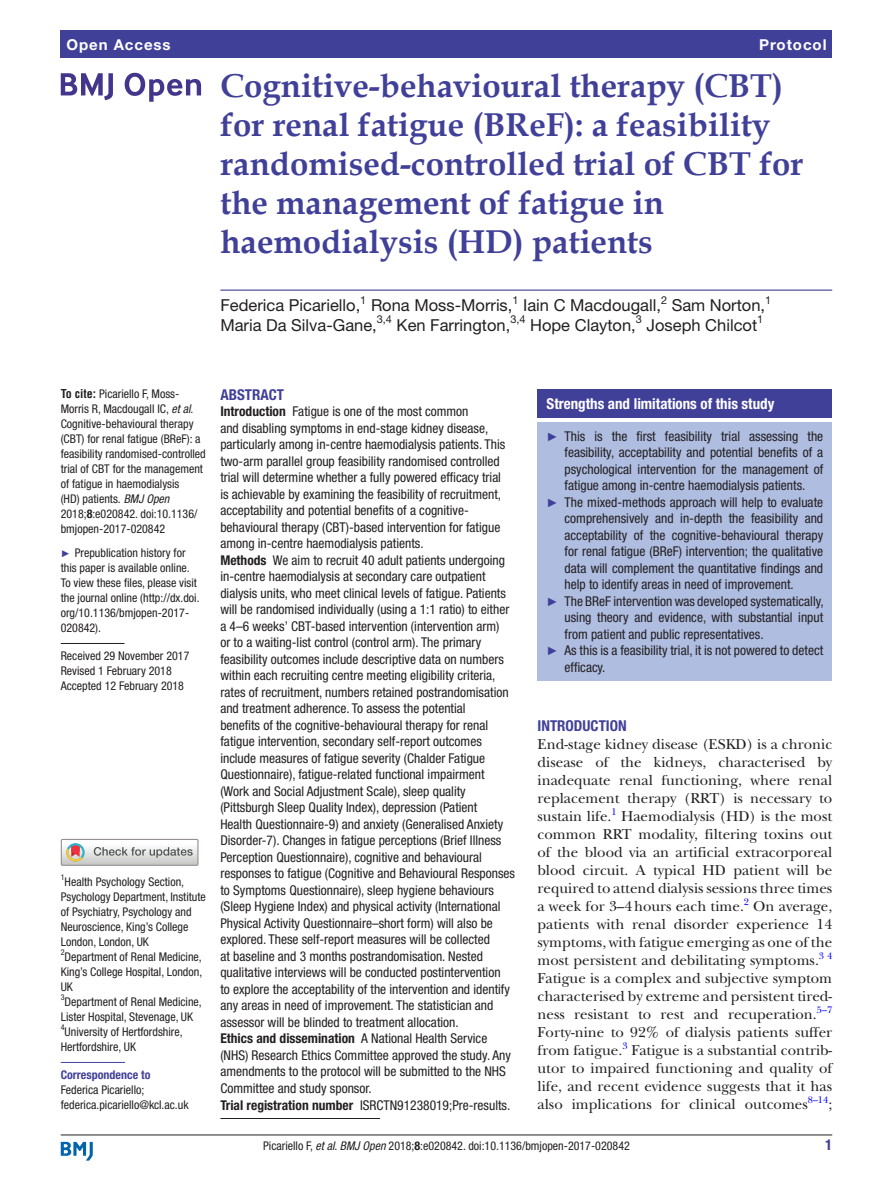
<style>
.page{position:relative;width:893px;height:1191px;background:#fff}
.page>*{position:absolute;margin:0;border:0;box-sizing:border-box;transform-origin:0 0}
.t1{font:700 33px/39px "Book Antiqua";color:#414099}
.t2{font:16.5px "Helvetica Neue LT Std";color:#231f20}
.t3{font:15px/18px "New Baskerville";color:#231f20;text-align:justify}
.t4{font:700 condensed 15px "Helvetica Neue LT Std";color:#fff}
.t5{font:700 condensed 15px "Helvetica Neue LT Std";color:#414099}
.t6{font:700 15px "Helvetica Neue LT Std";letter-spacing:.065em;color:#fff}
.t7{font:condensed 13.5px/16.5px "Helvetica Neue LT Std";color:#231f20}
.t8{font:condensed 12px/15px "Helvetica Neue LT Std";color:#231f20}
.t9{font:700 condensed 12px "Helvetica Neue LT Std";color:#414099}
.t10{font:10.95px "Helvetica Neue LT Std";color:#231f20}
.t11{font:9.9px "New Baskerville";color:#00f}
.t12{font:condensed 7.95px "Helvetica Neue LT Std";color:#231f20}
.s1{font-family:"Helvetica LT Std";font-weight:700}
.s2{font-style:italic}
.s3{font-weight:700}
.s4{font-family:"Arial";font-stretch:normal;font-size:9.75px;color:#414099}
.s5{font-family:"Arial";font-stretch:normal;font-size:12px;color:#414099}
</style>
<div class="page">
<hr style="left:61px;top:1134px;width:771px;height:1px;background:#231f20">
<svg style="left:61px;top:1141px;width:32px;height:19px"></svg>
<div style="left:61px;top:31px;width:771px;height:27px;background:#414099"></div>
<hr style="left:220px;top:289px;width:612px;height:2px;background:#414099">
<hr style="left:61px;top:643px;width:64px;height:1px;background:#231f20">
<hr style="left:61px;top:1062px;width:64px;height:1px;background:#414099">
<svg style="left:61px;top:73px;width:52px;height:27px"></svg>
<svg style="left:125px;top:73px;width:76px;height:29px"></svg>
<div style="left:61px;top:839px;width:138px;height:27px;border:1px solid #969090"></div>
<svg style="left:61px;top:839px;width:137px;height:26px"></svg>
<hr style="left:220px;top:1118px;width:160px;height:1px;background:#231f20">
<div style="left:538px;top:389px;width:294px;height:29px;background:#414099"></div>
<div style="left:538px;top:422px;width:294px;height:258px;background:#afbde1"></div>
<p class="t6" style="left:66px;top:35px;width:106px">Open Access</p>
<p class="t6" style="left:759px;top:35px;width:69px">Protocol</p>
<h1 class="t1" style="left:220px;top:66px;width:584px">Cognitive-behavioural therapy (CBT) for renal fatigue (BReF): a feasibility randomised-controlled trial of CBT for the management of fatigue in haemodialysis (HD) patients</h1>
<p class="t2" style="left:220px;top:296px;width:141px">Federica Picariello,</p>
<p class="t10" style="left:360px;top:293px;width:8px">1</p>
<p class="t2" style="left:371px;top:296px;width:143px">Rona Moss-Morris,</p>
<p class="t10" style="left:512px;top:293px;width:8px">1</p>
<p class="t2" style="left:523px;top:296px;width:139px">Iain C Macdougall,</p>
<p class="t10" style="left:661px;top:293px;width:8px">2</p>
<p class="t2" style="left:672px;top:296px;width:95px">Sam Norton,</p>
<p class="t10" style="left:765px;top:293px;width:8px">1</p>
<p class="t2" style="left:220px;top:315px;width:158px">Maria Da Silva-Gane,</p>
<p class="t10" style="left:377px;top:313px;width:17px">3,4</p>
<p class="t2" style="left:397px;top:315px;width:115px">Ken Farrington,</p>
<p class="t10" style="left:510px;top:313px;width:17px">3,4</p>
<p class="t2" style="left:530px;top:315px;width:107px">Hope Clayton,</p>
<p class="t10" style="left:636px;top:313px;width:8px">3</p>
<p class="t2" style="left:646px;top:315px;width:112px">Joseph Chilcot</p>
<p class="t10" style="left:757px;top:313px;width:8px">1</p>
<p class="t8" style="left:61px;top:386px;width:147px"><span class="s1">To cite:</span> Picariello F, Moss-<br>Morris R, Macdougall IC, <span class="s2">et al</span>.<br>Cognitive-behavioural therapy (CBT) for renal fatigue (BReF): a feasibility randomised-controlled trial of CBT for the management of fatigue in haemodialysis<br>(HD) patients. <span class="s2">BMJ Open<br></span>2018;<span class="s3">8</span>:e020842. doi:10.1136/ bmjopen-2017-020842</p>
<p class="t8" style="left:61px;top:545px;width:140px"><span class="s4">►</span> Prepublication history for this paper is available online.<br>To view these files, please visit the journal online (http://dx.doi. org/10.1136/bmjopen-2017-<br>020842).</p>
<p class="t8" style="left:61px;top:648px;width:130px">Received 29 November 2017<br>Revised 1 February 2018<br>Accepted 12 February 2018</p>
<p class="t12" style="left:61px;top:873px;width:5px">1</p>
<p class="t8" style="left:61px;top:874px;width:147px;text-indent:4px">Health Psychology Section,<br>Psychology Department, Institute of Psychiatry, Psychology and<br>Neuroscience, King’s College<br>London, London, UK</p>
<p class="t12" style="left:61px;top:948px;width:5px">2</p>
<p class="t8" style="left:61px;top:949px;width:143px;text-indent:4px">Department of Renal Medicine,<br>King’s College Hospital, London,<br>UK<br><sup>3</sup>Department of Renal Medicine,<br>Lister Hospital, Stevenage, UK<br><sup>4</sup>University of Hertfordshire,<br>Hertfordshire, UK</p>
<p class="t9" style="left:61px;top:1067px;width:91px">Correspondence to</p>
<p class="t8" style="left:61px;top:1082px;width:129px">Federica Picariello; federica.picariello@kcl.ac.uk</p>
<p class="t5" style="left:220px;top:385px;width:65px">Abstract</p>
<p class="t7" style="left:220px;top:403px;width:296px"><span class="s3">Introduction</span> Fatigue is one of the most common<br>and disabling symptoms in end-stage kidney disease, particularly among in-centre haemodialysis patients. This two-arm parallel group feasibility randomised controlled trial will determine whether a fully powered efficacy trial<br>is achievable by examining the feasibility of recruitment, acceptability and potential benefits of a cognitive&shy;behavioural therapy (CBT)-based intervention for fatigue among in-centre haemodialysis patients.<br><span class="s3">Methods</span> We aim to recruit 40 adult patients undergoing in-centre haemodialysis at secondary care outpatient dialysis units, who meet clinical levels of fatigue. Patients will be randomised individually (using a 1:1 ratio) to either a 4–6 weeks’ CBT-based intervention (intervention arm)<br>or to a waiting-list control (control arm). The primary feasibility outcomes include descriptive data on numbers within each recruiting centre meeting eligibility criteria, rates of recruitment, numbers retained postrandomisation and treatment adherence. To assess the potential<br>benefits of the cognitive-behavioural therapy for renal fatigue intervention, secondary self-report outcomes include measures of fatigue severity (Chalder Fatigue Questionnaire), fatigue-related functional impairment (Work and Social Adjustment Scale), sleep quality (Pittsburgh Sleep Quality Index), depression (Patient<br>Health Questionnaire-9) and anxiety (Generalised Anxiety Disorder-7). Changes in fatigue perceptions (Brief Illness Perception Questionnaire), cognitive and behavioural responses to fatigue (Cognitive and Behavioural Responses to Symptoms Questionnaire), sleep hygiene behaviours (Sleep Hygiene Index) and physical activity (International Physical Activity Questionnaire–short form) will also be explored. These self-report measures will be collected<br>at baseline and 3 months postrandomisation. Nested qualitative interviews will be conducted postintervention<br>to explore the acceptability of the intervention and identify any areas in need of improvement. The statistician and assessor will be blinded to treatment allocation.<br><span class="s3">Ethics and dissemination</span> A National Health Service (NHS) Research Ethics Committee approved the study. Any amendments to the protocol will be submitted to the NHS Committee and study sponsor.<br><span class="s3">Trial registration number</span> ISRCTN91238019;Pre-results.</p>
<p class="t4" style="left:547px;top:394px;width:229px">Strengths and limitations of this study</p>
<p class="t7" style="left:547px;top:427px;width:278px"><span class="s5">►</span> This is the first feasibility trial assessing the</p>
<p class="t7" style="left:565px;top:444px;width:260px">feasibility, acceptability and potential benefits of a</p>
<p class="t7" style="left:565px;top:460px;width:260px">psychological intervention for the management of</p>
<p class="t7" style="left:565px;top:477px;width:242px">fatigue among in-centre haemodialysis patients.</p>
<p class="t7" style="left:547px;top:493px;width:278px"><span class="s5">►</span> The mixed-methods approach will help to evaluate</p>
<p class="t7" style="left:565px;top:510px;width:260px">comprehensively and in-depth the feasibility and</p>
<p class="t7" style="left:565px;top:526px;width:260px">acceptability of the cognitive-behavioural therapy</p>
<p class="t7" style="left:565px;top:543px;width:260px">for renal fatigue (BReF) intervention; the qualitative</p>
<p class="t7" style="left:565px;top:559px;width:260px">data will complement the quantitative findings and</p>
<p class="t7" style="left:565px;top:576px;width:231px">help to identify areas in need of improvement.</p>
<p class="t7" style="left:547px;top:592px;width:279px"><span class="s5">►</span> The BReF intervention was developed systematically,</p>
<p class="t7" style="left:565px;top:609px;width:260px">using theory and evidence, with substantial input</p>
<p class="t7" style="left:565px;top:625px;width:201px">from patient and public representatives.</p>
<p class="t7" style="left:547px;top:642px;width:278px"><span class="s5">►</span> As this is a feasibility trial, it is not powered to detect</p>
<p class="t7" style="left:565px;top:658px;width:42px">efficacy.</p>
<p class="t5" style="left:538px;top:717px;width:91px">Introduction</p>
<p class="t3" style="left:538px;top:735px;width:296px">End-stage kidney disease (ESKD) is a chronic disease of the kidneys, characterised by inadequate renal functioning, where renal replacement therapy (RRT) is necessary to sustain life.</p>
<p class="t11" style="left:611px;top:805px;width:7px">1</p>
<p class="t3" style="left:538px;top:807px;width:296px;text-indent:84px">Haemodialysis (HD) is the most common RRT modality, filtering toxins out of the blood via an artificial extracorporeal blood circuit. A typical HD patient will be required to attend dialysis sessions three times a week for 3–4hours each time.</p>
<p class="t11" style="left:744px;top:895px;width:7px">2</p>
<p class="t3" style="left:538px;top:897px;width:296px;text-indent:216px">On average, patients with renal disorder experience 14 symptoms, with fatigue emerging as one of the most persistent and debilitating symptoms.</p>
<p class="t11" style="left:819px;top:949px;width:15px">3 4</p>
<p class="t3" style="left:538px;top:969px;width:296px">Fatigue is a complex and subjective symptom characterised by extreme and persistent tired&shy;ness resistant to rest and recuperation.<sup>5–7<br></sup>Forty-nine to 92% of dialysis patients suffer from fatigue.</p>
<p class="t11" style="left:622px;top:1039px;width:7px">3</p>
<p class="t3" style="left:538px;top:1041px;width:296px;text-indent:94px">Fatigue is a substantial contrib&shy;utor to impaired functioning and quality of life, and recent evidence suggests that it has also implications for clinical outcomes</p>
<p class="t11" style="left:808px;top:1093px;width:22px">8–14</p>
<p class="t3" style="left:828px;top:1095px;width:5px">;</p>
<p class="t8" style="left:263px;top:1137px;width:368px">Picariello F, <span class="s2">et al</span>. <span class="s2">BMJ Open</span> 2018;<span class="s3">8</span>:e020842. doi:10.1136/bmjopen-2017-020842</p>
<p class="t5" style="left:825px;top:1135px;width:9px">1</p>
</div>
